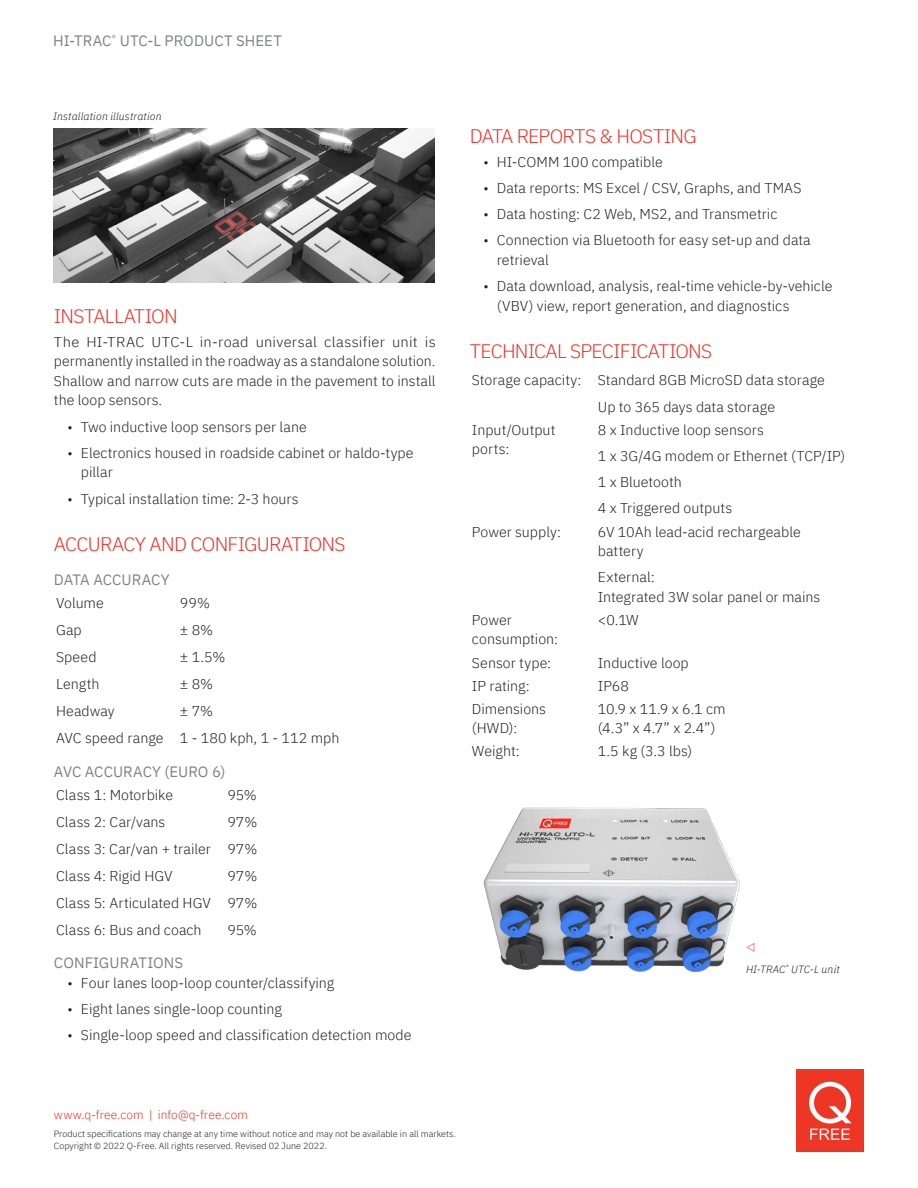
<style>
.page{position:relative;width:918px;height:1188px;background:#fff}
.page>*{position:absolute;margin:0;border:0;box-sizing:border-box;transform-origin:0 0}
.Heading{font:300 19.5px "IBM Plex Sans";letter-spacing:-.04em;color:#ee2e22}
.Sub-Heading__Solutio{font:15px "IBM Plex Sans";letter-spacing:.005em;color:#808285}
.Main{font:300 14.25px/19.5px "IBM Plex Sans";color:#231f20}
.Contact_info{font:300 12px "IBM Plex Sans";letter-spacing:.01em;color:#ee2e22}
.t1{font:italic 300 10.5px "IBM Plex Sans";letter-spacing:.015em;color:#231f20}
.Copyright{font:300 9px "IBM Plex Sans";color:#231f20}
</style>
<div class="page">
<img style="left:796px;top:1069px;width:68px;height:82px">
<img style="left:483px;top:807px;width:257px;height:166px">
<img style="left:53px;top:129px;width:381px;height:153px">
<p class="Sub-Heading__Solutio" style="left:53px;top:29px;width:230px">HI-TRAC<sup>®</sup> UTC-L PRODUCT SHEET</p>
<p class="t1" style="left:53px;top:108px;width:110px">Installation illustration</p>
<p class="Heading" style="left:54px;top:301px;width:125px">INSTALLATION</p>
<p class="Main" style="left:54px;top:331px;width:383px;text-align:justify">The HI-TRAC UTC-L in-road universal classifier unit is permanently installed in the roadway as a standalone solution.<br>Shallow and narrow cuts are made in the pavement to install the loop sensors.</p>
<p class="Main" style="left:67px;top:416px;width:241px">• Two inductive loop sensors per lane</p>
<p class="Main" style="left:81px;top:442px;width:334px;text-indent:-14px">• Electronics housed in roadside cabinet or haldo-type pillar</p>
<p class="Main" style="left:67px;top:488px;width:233px">• Typical installation time: 2-3 hours</p>
<p class="Heading" style="left:54px;top:529px;width:293px">ACCURACY AND CONFIGURATIONS</p>
<p class="Sub-Heading__Solutio" style="left:54px;top:568px;width:117px">DATA ACCURACY</p>
<p class="Main" style="left:56px;top:592px;width:49px">Volume</p>
<p class="Main" style="left:180px;top:592px;width:32px">99%</p>
<p class="Main" style="left:56px;top:619px;width:27px">Gap</p>
<p class="Main" style="left:180px;top:619px;width:35px">± 8%</p>
<p class="Main" style="left:56px;top:646px;width:42px">Speed</p>
<p class="Main" style="left:180px;top:646px;width:47px">± 1.5%</p>
<p class="Main" style="left:56px;top:673px;width:45px">Length</p>
<p class="Main" style="left:180px;top:673px;width:35px">± 8%</p>
<p class="Main" style="left:56px;top:700px;width:60px">Headway</p>
<p class="Main" style="left:180px;top:700px;width:35px">± 7%</p>
<p class="Main" style="left:56px;top:727px;width:109px">AVC speed range</p>
<p class="Main" style="left:180px;top:727px;width:161px">1 - 180 kph, 1 - 112 mph</p>
<p class="Sub-Heading__Solutio" style="left:54px;top:760px;width:173px">AVC ACCURACY (EURO 6)</p>
<p class="Main" style="left:56px;top:784px;width:118px">Class 1: Motorbike</p>
<p class="Main" style="left:227px;top:784px;width:31px">95%</p>
<p class="Main" style="left:56px;top:811px;width:111px">Class 2: Car/vans</p>
<p class="Main" style="left:227px;top:811px;width:31px">97%</p>
<p class="Main" style="left:56px;top:838px;width:156px">Class 3: Car/van + trailer</p>
<p class="Main" style="left:227px;top:838px;width:31px">97%</p>
<p class="Main" style="left:56px;top:865px;width:118px">Class 4: Rigid HGV</p>
<p class="Main" style="left:227px;top:865px;width:31px">97%</p>
<p class="Main" style="left:56px;top:892px;width:156px">Class 5: Articulated HGV</p>
<p class="Main" style="left:227px;top:892px;width:31px">97%</p>
<p class="Main" style="left:56px;top:919px;width:147px">Class 6: Bus and coach</p>
<p class="Main" style="left:227px;top:919px;width:31px">95%</p>
<p class="Sub-Heading__Solutio" style="left:54px;top:952px;width:131px">CONFIGURATIONS</p>
<p class="Main" style="left:67px;top:972px;width:268px">• Four lanes loop-loop counter/classifying</p>
<p class="Main" style="left:67px;top:998px;width:216px">• Eight lanes single-loop counting</p>
<p class="Main" style="left:67px;top:1024px;width:346px">• Single-loop speed and classification detection mode</p>
<p class="Heading" style="left:470px;top:121px;width:229px">DATA REPORTS &amp; HOSTING</p>
<p class="Main" style="left:483px;top:151px;width:181px">• HI-COMM 100 compatible</p>
<p class="Main" style="left:483px;top:177px;width:320px">• Data reports: MS Excel / CSV, Graphs, and TMAS</p>
<p class="Main" style="left:483px;top:203px;width:296px">• Data hosting: C2 Web, MS2, and Transmetric</p>
<p class="Main" style="left:497px;top:229px;width:315px;text-indent:-14px">• Connection via Bluetooth for easy set-up and data retrieval</p>
<p class="Main" style="left:497px;top:275px;width:337px;text-indent:-14px">• Data download, analysis, real-time vehicle-by-vehicle (VBV) view, report generation, and diagnostics</p>
<p class="Heading" style="left:470px;top:336px;width:244px">TECHNICAL SPECIFICATIONS</p>
<p class="Main" style="left:472px;top:369px;width:111px">Storage capacity:</p>
<p class="Main" style="left:598px;top:369px;width:229px">Standard 8GB MicroSD data storage</p>
<p class="Main" style="left:598px;top:396px;width:179px">Up to 365 days data storage</p>
<p class="Main" style="left:472px;top:419px;width:85px">Input/Output ports:</p>
<p class="Main" style="left:598px;top:419px;width:168px">8 x Inductive loop sensors</p>
<p class="Main" style="left:598px;top:445px;width:249px">1 x 3G/4G modem or Ethernet (TCP/IP)</p>
<p class="Main" style="left:598px;top:471px;width:85px">1 x Bluetooth</p>
<p class="Main" style="left:598px;top:497px;width:136px">4 x Triggered outputs</p>
<p class="Main" style="left:472px;top:521px;width:91px">Power supply:</p>
<p class="Main" style="left:598px;top:521px;width:204px">6V 10Ah lead-acid rechargeable battery</p>
<p class="Main" style="left:598px;top:566px;width:224px">External:<br>Integrated 3W solar panel or mains</p>
<p class="Main" style="left:472px;top:609px;width:88px">Power consumption:</p>
<p class="Main" style="left:598px;top:609px;width:43px">&lt;0.1W</p>
<p class="Main" style="left:472px;top:652px;width:81px">Sensor type:</p>
<p class="Main" style="left:598px;top:652px;width:92px">Inductive loop</p>
<p class="Main" style="left:472px;top:675px;width:59px">IP rating:</p>
<p class="Main" style="left:598px;top:675px;width:33px">IP68</p>
<p class="Main" style="left:472px;top:698px;width:76px">Dimensions (HWD):</p>
<p class="Main" style="left:598px;top:698px;width:129px">10.9 x 11.9 x 6.1 cm (4.3” x 4.7” x 2.4”)</p>
<p class="Main" style="left:472px;top:740px;width:49px">Weight:</p>
<p class="Main" style="left:598px;top:740px;width:96px">1.5 kg (3.3 lbs)</p>
<p class="t1" style="left:746px;top:961px;width:95px">HI-TRAC<sup>®</sup> UTC-L unit</p>
<p class="Contact_info" style="left:54px;top:1106px;width:195px">www.q-free.com | info@q-free.com</p>
<p class="Copyright" style="left:54px;top:1127px;width:403px">Product specifications may change at any time without notice and may not be available in all markets.</p>
<p class="Copyright" style="left:54px;top:1139px;width:275px">Copyright © 2022 Q-Free. All rights reserved. Revised 02 June 2022.</p>
</div>
